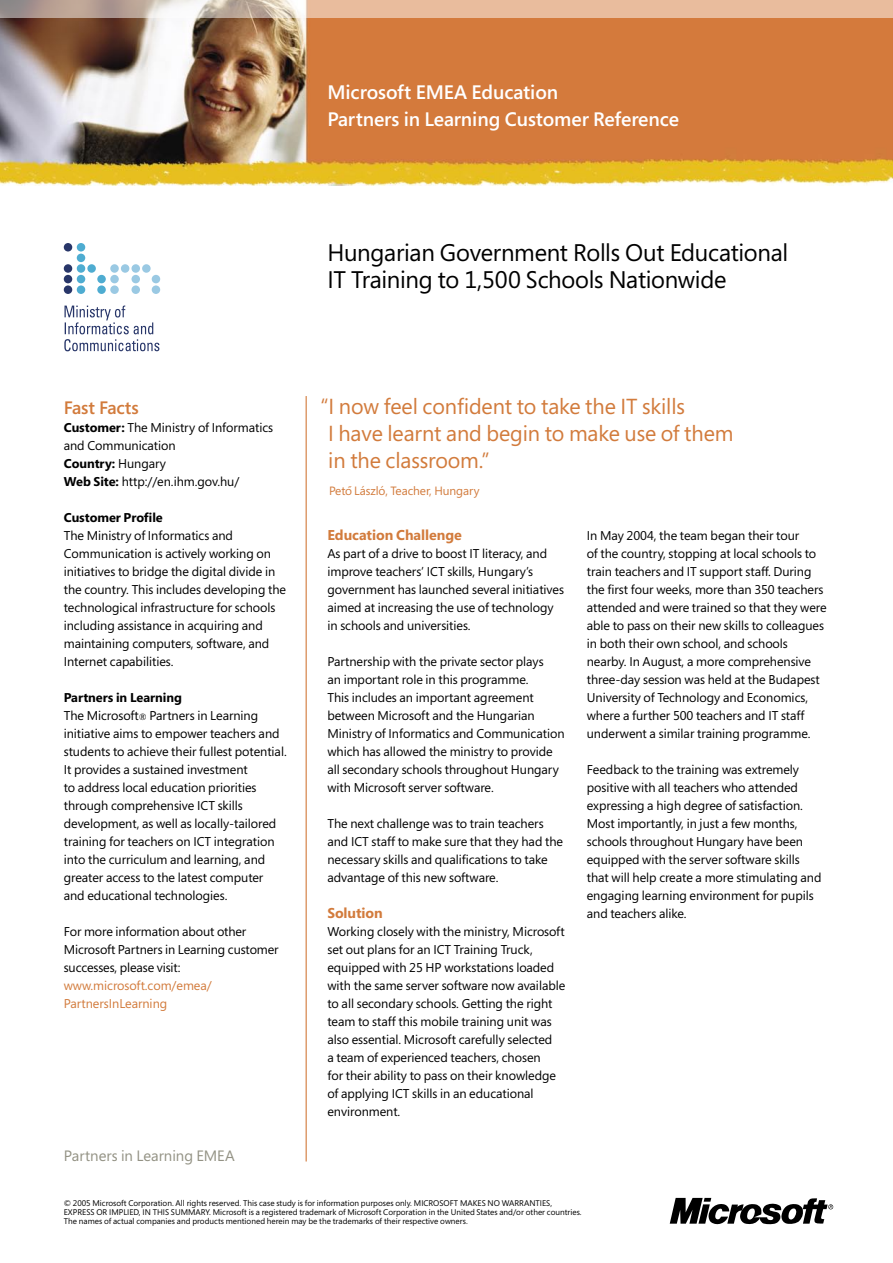
<style>
.page{position:relative;width:893px;height:1263px;background:#fff}
.page>*{position:absolute;margin:0;border:0;box-sizing:border-box;transform-origin:0 0}
._1_Title{font:24px "Segoe";letter-spacing:-.015em;color:#000}
._5_Quote{font:21.75px/27px "Segoe";letter-spacing:-.005em;color:#d27b3c}
.t1{font:600 19.5px "Segoe";letter-spacing:-.005em;color:#fff}
._2_Fast_Facts{font:600 18px "Segoe";letter-spacing:-.005em;color:#d27b3c}
.PiL_logotype{font:15px "Segoe";letter-spacing:-.005em;color:#939284}
._7_Red_Body_Head{font:700 14.25px "Segoe";letter-spacing:-.005em;color:#d27b3c}
._3_Body{font:12.75px/18px "Segoe";letter-spacing:-.005em;color:#000}
._3_Body-2{font:12.75px/18px "Segoe";letter-spacing:-.005em;color:#d27b3c}
._4_Black_Side_Heads{font:700 12.75px "Segoe";letter-spacing:-.005em;color:#000}
._3_Body-3{font:700 12.75px "Segoe";letter-spacing:-.005em;color:#000}
._6_Quotee_Small{font:12px "Segoe";letter-spacing:-.005em;color:#d27b3c}
._9_Legal{font:8.25px/9px "Segoe";color:#000}
.s1{font-weight:700}
.s2{font-weight:400}
.s3{font-size:9px}
</style>
<div class="page">
<img style="left:0;top:18px;width:893px;height:168px">
<svg style="left:64px;top:305px;width:95px;height:46px"></svg>
<div style="left:64px;top:243px;width:8px;height:8px;background:#283669;border-radius:50%"></div>
<div style="left:64px;top:264px;width:8px;height:9px;background:#283669;border-radius:50%"></div>
<div style="left:64px;top:275px;width:8px;height:8px;background:#283669;border-radius:50%"></div>
<div style="left:64px;top:285px;width:8px;height:9px;background:#283669;border-radius:50%"></div>
<div style="left:77px;top:243px;width:8px;height:8px;background:#4eacd1;border-radius:50%"></div>
<div style="left:77px;top:254px;width:8px;height:8px;background:#4eacd1;border-radius:50%"></div>
<div style="left:77px;top:264px;width:8px;height:9px;background:#4eacd1;border-radius:50%"></div>
<div style="left:77px;top:275px;width:8px;height:8px;background:#4eacd1;border-radius:50%"></div>
<div style="left:77px;top:285px;width:8px;height:9px;background:#4eacd1;border-radius:50%"></div>
<div style="left:87px;top:264px;width:9px;height:9px;background:#4eacd1;border-radius:50%"></div>
<div style="left:97px;top:275px;width:9px;height:8px;background:#4eacd1;border-radius:50%"></div>
<div style="left:97px;top:285px;width:9px;height:9px;background:#4eacd1;border-radius:50%"></div>
<div style="left:110px;top:264px;width:9px;height:9px;background:#9ac9e3;border-radius:50%"></div>
<div style="left:110px;top:275px;width:9px;height:8px;background:#9ac9e3;border-radius:50%"></div>
<div style="left:110px;top:285px;width:9px;height:9px;background:#9ac9e3;border-radius:50%"></div>
<div style="left:121px;top:264px;width:8px;height:9px;background:#9ac9e3;border-radius:50%"></div>
<div style="left:132px;top:264px;width:8px;height:9px;background:#9ac9e3;border-radius:50%"></div>
<div style="left:132px;top:275px;width:8px;height:8px;background:#9ac9e3;border-radius:50%"></div>
<div style="left:132px;top:285px;width:8px;height:9px;background:#9ac9e3;border-radius:50%"></div>
<div style="left:142px;top:264px;width:9px;height:9px;background:#9ac9e3;border-radius:50%"></div>
<div style="left:152px;top:275px;width:8px;height:8px;background:#9ac9e3;border-radius:50%"></div>
<div style="left:152px;top:285px;width:8px;height:9px;background:#9ac9e3;border-radius:50%"></div>
<hr style="left:306px;top:396px;width:1px;height:765px;background:#d27b3c">
<svg style="left:670px;top:1198px;width:163px;height:27px"></svg>
<svg style="left:0;top:0;width:893px;height:18px;background:#dcbaa2"></svg>
<p class="t1" style="left:327px;top:81px;width:232px">Microsoft EMEA Education</p>
<p class="t1" style="left:327px;top:108px;width:353px">Partners in Learning Customer Reference</p>
<p class="_1_Title" style="left:327px;top:239px;width:462px">Hungarian Government Rolls Out Educational</p>
<p class="_1_Title" style="left:327px;top:266px;width:401px">IT Training to 1,500 Schools Nationwide</p>
<p class="_2_Fast_Facts" style="left:64px;top:397px;width:76px">Fast Facts</p>
<p class="_3_Body" style="left:64px;top:419px;width:211px"><span class="s1">Customer:</span> The Ministry of Informatics and Communication</p>
<p class="_3_Body-3" style="left:64px;top:456px;width:104px">Country: <span class="s2">Hungary</span></p>
<p class="_3_Body" style="left:64px;top:473px;width:177px"><span class="s1">Web Site:</span> http://en.ihm.gov.hu/</p>
<p class="_4_Black_Side_Heads" style="left:64px;top:510px;width:101px">Customer Profile</p>
<p class="_3_Body" style="left:64px;top:527px;width:224px">The Ministry of Informatics and Communication is actively working on initiatives to bridge the digital divide in the country. This includes developing the technological infrastructure for schools including assistance in acquiring and maintaining computers, software, and Internet capabilities.</p>
<p class="_4_Black_Side_Heads" style="left:64px;top:690px;width:120px">Partners in Learning</p>
<p class="_3_Body" style="left:64px;top:707px;width:224px">The Microsoft<span class="s3">®</span> Partners in Learning initiative aims to empower teachers and students to achieve their fullest potential.<br>It provides a sustained investment<br>to address local education priorities through comprehensive ICT skills development, as well as locally-tailored training for teachers on ICT integration into the curriculum and learning, and greater access to the latest computer</p>
<p class="_3_Body" style="left:64px;top:887px;width:165px">and educational technologies.</p>
<p class="_3_Body" style="left:64px;top:923px;width:216px">For more information about other<br>Microsoft Partners in Learning customer successes, please visit:</p>
<p class="_3_Body-2" style="left:64px;top:977px;width:150px">www.microsoft.com/emea/<br>PartnersInLearning</p>
<p class="PiL_logotype" style="left:64px;top:1147px;width:173px">Partners in Learning EMEA</p>
<p class="_5_Quote" style="left:328px;top:393px;width:407px;text-indent:-8px">“I now feel confident to take the IT skills<br>I have learnt and begin to make use of them in the classroom.”</p>
<p class="_6_Quotee_Small" style="left:329px;top:484px;width:152px">Peto˝ László, Teacher, Hungary</p>
<p class="_7_Red_Body_Head" style="left:327px;top:527px;width:136px">Education Challenge</p>
<p class="_3_Body" style="left:327px;top:545px;width:238px">As part of a drive to boost IT literacy, and improve teachers’ ICT skills, Hungary’s government has launched several initiatives aimed at increasing the use of technology in schools and universities.</p>
<p class="_3_Body" style="left:327px;top:653px;width:239px">Partnership with the private sector plays<br>an important role in this programme.<br>This includes an important agreement between Microsoft and the Hungarian Ministry of Informatics and Communication which has allowed the ministry to provide all secondary schools throughout Hungary with Microsoft server software.</p>
<p class="_3_Body" style="left:327px;top:815px;width:237px">The next challenge was to train teachers and ICT staff to make sure that they had the necessary skills and qualifications to take advantage of this new software.</p>
<p class="_7_Red_Body_Head" style="left:327px;top:905px;width:57px">Solution</p>
<p class="_3_Body" style="left:327px;top:923px;width:239px">Working closely with the ministry, Microsoft set out plans for an ICT Training Truck, equipped with 25 HP workstations loaded with the same server software now available to all secondary schools. Getting the right team to staff this mobile training unit was also essential. Microsoft carefully selected<br>a team of experienced teachers, chosen<br>for their ability to pass on their knowledge of applying ICT skills in an educational environment.</p>
<p class="_3_Body" style="left:587px;top:527px;width:241px">In May 2004, the team began their tour<br>of the country, stopping at local schools to train teachers and IT support staff. During the first four weeks, more than 350 teachers attended and were trained so that they were able to pass on their new skills to colleagues in both their own school, and schools nearby. In August, a more comprehensive three-day session was held at the Budapest University of Technology and Economics, where a further 500 teachers and IT staff underwent a similar training programme.</p>
<p class="_3_Body" style="left:587px;top:761px;width:236px">Feedback to the training was extremely positive with all teachers who attended expressing a high degree of satisfaction.<br>Most importantly, in just a few months, schools throughout Hungary have been equipped with the server software skills that will help create a more stimulating and engaging learning environment for pupils and teachers alike.</p>
<p class="_9_Legal" style="left:64px;top:1199px;width:519px">© 2005 Microsoft Corporation. All rights reserved. This case study is for information purposes only. MICROSOFT MAKES NO WARRANTIES,<br>EXPRESS OR IMPLIED, IN THIS SUMMARY. Microsoft is a registered trademark of Microsoft Corporation in the United States and/or other countries.<br>The names of actual companies and products mentioned herein may be the trademarks of their respective owners.</p>
</div>
